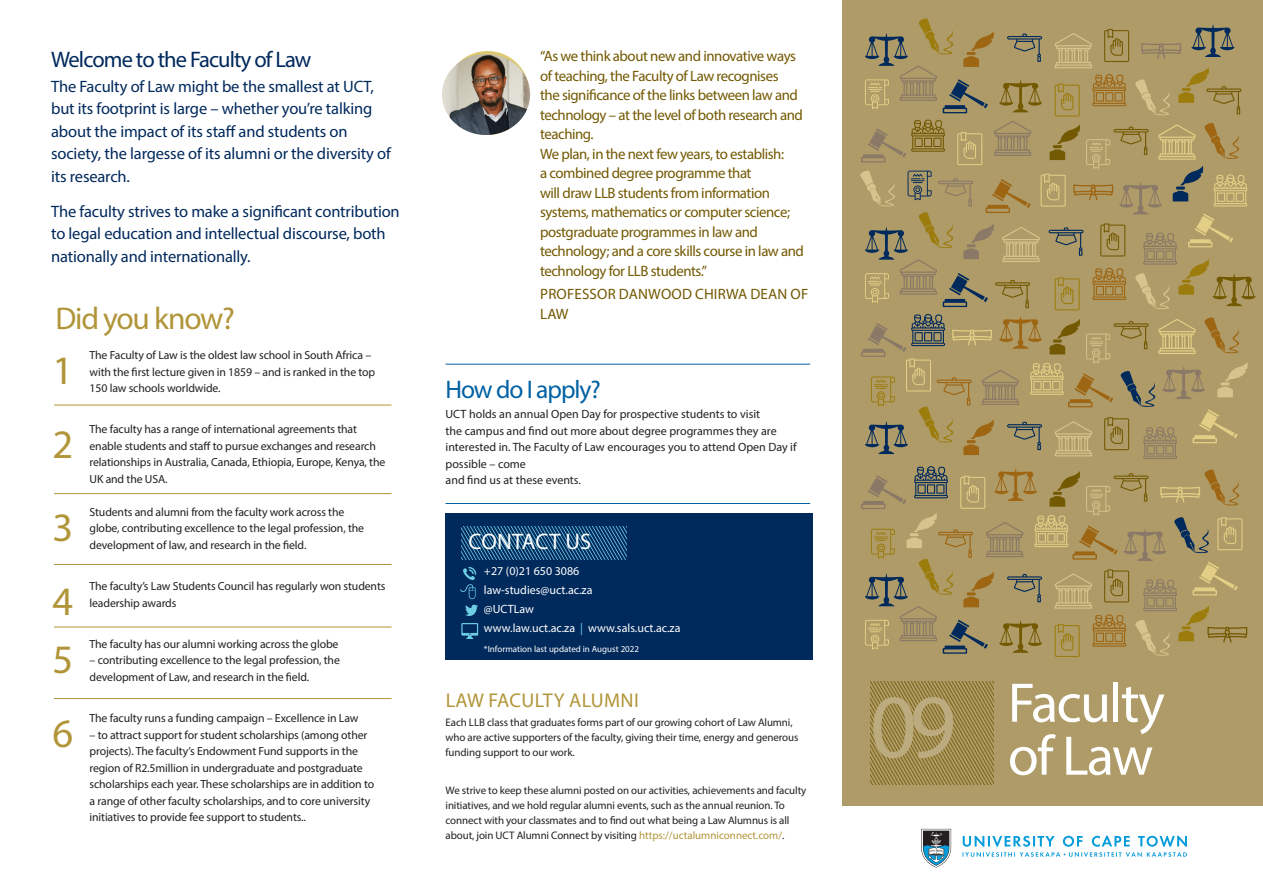
<style>
.page{position:relative;width:1263px;height:893px;background:#fff}
.page>*{position:absolute;margin:0;border:0;box-sizing:border-box;transform-origin:0 0}
.description{font:91.2px "Myriad Pro";color:#bbab7f}
.description-2{font:56.25px "Myriad Pro";letter-spacing:-.03em;color:#fff}
.description-3{font:40.5px "Myriad Pro";color:#b19539}
.t1{font:31.5px "Myriad Pro";letter-spacing:-.04em;color:#b19539}
.t2{font:25.5px "Myriad Pro";letter-spacing:-.04em;color:#0061a2}
.t3{font:22.5px "Myriad Pro";letter-spacing:-.04em;color:#00295c}
.boxtext{font:22.5px "Myriad Pro";letter-spacing:.01em;color:#fff}
.boxtext-2{font:19.95px "Myriad Pro";letter-spacing:.02em;color:#b19539}
.List_Paragraph{font:16.5px/22.5px "Myriad Pro";letter-spacing:-.01em;color:#00295c}
.boxtext-3{font:15px/19.5px "Myriad Pro";letter-spacing:-.03em;color:#735902}
.boxtext-4{font:15px/19.5px "Myriad Pro";letter-spacing:.01em;color:#735902}
.Normal__Web{font:12px/16.5px "Myriad Pro";color:#231f20}
.boxtext-5{font:12px "Myriad Pro";color:#fff}
.description-4{font:11.7px/16.5px "Myriad Pro";letter-spacing:-.01em;color:#231f20}
.boxtext-6{font:10.95px/15px "Myriad Pro";letter-spacing:-.01em;color:#231f20}
.boxtext-7{font:9px "Myriad Pro";color:#fff}
.s1{color:#6dcde3}
.s2{color:#b19539}
</style>
<div class="page">
<div style="left:842px;top:0;width:421px;height:805px;background:#ae9b68"></div>
<div style="left:446px;top:514px;width:367px;height:146px;background:#00295c"></div>
<svg style="left:461px;top:526px;width:165px;height:34px"></svg>
<svg style="left:461px;top:623px;width:17px;height:16px"></svg>
<hr style="left:446px;top:364px;width:364px;height:1px;background:#0061a2">
<hr style="left:446px;top:503px;width:364px;height:1px;background:#0061a2">
<svg style="left:460px;top:567px;width:16px;height:32px"></svg>
<svg style="left:465px;top:605px;width:13px;height:11px"></svg>
<svg style="left:962px;top:836px;width:225px;height:21px"></svg>
<svg style="left:921px;top:829px;width:30px;height:38px"></svg>
<svg style="left:870px;top:682px;width:124px;height:102px"></svg>
<svg style="left:861px;top:466px;width:386px;height:191px"></svg>
<svg style="left:860px;top:18px;width:395px;height:441px"></svg>
<img style="left:442px;top:54px;width:88px;height:81px">
<hr style="left:54px;top:405px;width:338px;height:1px;background:#b19539">
<hr style="left:54px;top:493px;width:338px;height:1px;background:#b19539">
<hr style="left:54px;top:564px;width:338px;height:1px;background:#b19539">
<hr style="left:54px;top:627px;width:338px;height:1px;background:#b19539">
<hr style="left:54px;top:698px;width:338px;height:1px;background:#b19539">
<p class="t3" style="left:51px;top:46px;width:262px">Welcome to the Faculty of Law</p>
<p class="List_Paragraph" style="left:51px;top:75px;width:341px">The Faculty of Law might be the smallest at UCT, but its footprint is large – whether you’re talking about the impact of its staff and students on society, the largesse of its alumni or the diversity of its research.</p>
<p class="List_Paragraph" style="left:51px;top:200px;width:350px">The faculty strives to make a significant contribution to legal education and intellectual discourse, both nationally and internationally.</p>
<p class="t1" style="left:56px;top:299px;width:181px">Did you know?</p>
<p class="description-4" style="left:90px;top:347px;width:287px">The Faculty of Law is the oldest law school in South Africa – with the first lecture given in 1859 – and is ranked in the top<br>150 law schools worldwide.</p>
<p class="description-4" style="left:90px;top:421px;width:297px">The faculty has a range of international agreements that enable students and staff to pursue exchanges and research relationships in Australia, Canada, Ethiopia, Europe, Kenya, the UK and the USA.</p>
<p class="description-4" style="left:90px;top:504px;width:276px">Students and alumni from the faculty work across the globe, contributing excellence to the legal profession, the development of law, and research in the field.</p>
<p class="description-4" style="left:90px;top:578px;width:297px">The faculty’s Law Students Council has regularly won students leadership awards</p>
<p class="description-4" style="left:90px;top:636px;width:250px">The faculty has our alumni working across the globe</p>
<p class="description-4" style="left:90px;top:652px;width:252px">– contributing excellence to the legal profession, the development of Law, and research in the field.</p>
<p class="description-4" style="left:90px;top:710px;width:270px">The faculty runs a funding campaign – Excellence in Law</p>
<p class="description-4" style="left:90px;top:726px;width:286px">– to attract support for student scholarships (among other projects). The faculty’s Endowment Fund supports in the region of R2.5million in undergraduate and postgraduate scholarships each year. These scholarships are in addition to a range of other faculty scholarships, and to core university initiatives to provide fee support to students..</p>
<p class="description-3" style="left:52px;top:345px;width:22px">1</p>
<p class="description-3" style="left:52px;top:420px;width:22px">2</p>
<p class="description-3" style="left:52px;top:502px;width:22px">3</p>
<p class="description-3" style="left:52px;top:576px;width:22px">4</p>
<p class="description-3" style="left:52px;top:634px;width:22px">5</p>
<p class="description-3" style="left:52px;top:708px;width:22px">6</p>
<p class="boxtext-3" style="left:540px;top:46px;width:265px">“As we think about new and innovative ways of teaching, the Faculty of Law recognises<br>the significance of the links between law and technology – at the level of both research and teaching.<br>We plan, in the next few years, to establish:<br>a combined degree programme that<br>will draw LLB students from information systems, mathematics or computer science; postgraduate programmes in law and technology; and a core skills course in law and technology for LLB students.”</p>
<p class="boxtext-4" style="left:540px;top:284px;width:270px">PROFESSOR DANWOOD CHIRWA DEAN OF<br>LAW</p>
<p class="t2" style="left:446px;top:373px;width:157px">How do I apply?</p>
<p class="Normal__Web" style="left:446px;top:406px;width:353px">UCT holds an annual Open Day for prospective students to visit<br>the campus and find out more about degree programmes they are interested in. The Faculty of Law encourages you to attend Open Day if possible – come<br>and find us at these events.</p>
<p class="boxtext" style="left:469px;top:527px;width:124px">CONTACT US</p>
<p class="boxtext-5" style="left:484px;top:563px;width:97px">+27 (0)21 650 3086</p>
<p class="boxtext-5" style="left:484px;top:582px;width:110px">law-studies@uct.ac.za</p>
<p class="boxtext-5" style="left:484px;top:602px;width:52px">@UCTLaw</p>
<p class="boxtext-5" style="left:484px;top:621px;width:198px">www.law.uct.ac.za <span class="s1">|</span> www.sals.uct.ac.za</p>
<p class="boxtext-7" style="left:484px;top:643px;width:157px">*Information last updated in August 2022</p>
<p class="boxtext-2" style="left:446px;top:687px;width:195px">LAW FACULTY ALUMNI</p>
<p class="boxtext-6" style="left:446px;top:714px;width:354px">Each LLB class that graduates forms part of our growing cohort of Law Alumni, who are active supporters of the faculty, giving their time, energy and generous funding support to our work.</p>
<p class="boxtext-6" style="left:446px;top:783px;width:362px">We strive to keep these alumni posted on our activities, achievements and faculty initiatives, and we hold regular alumni events, such as the annual reunion. To connect with your classmates and to find out what being a Law Alumnus is all about, join UCT Alumni Connect by visiting <span class="s2">https://uctalumniconnect.com/</span>.</p>
<p class="description" style="left:870px;top:670px;width:88px">09</p>
<p class="description-2" style="left:1008px;top:668px;width:158px">Faculty</p>
<p class="description-2" style="left:1008px;top:721px;width:147px">of Law</p>
</div>
